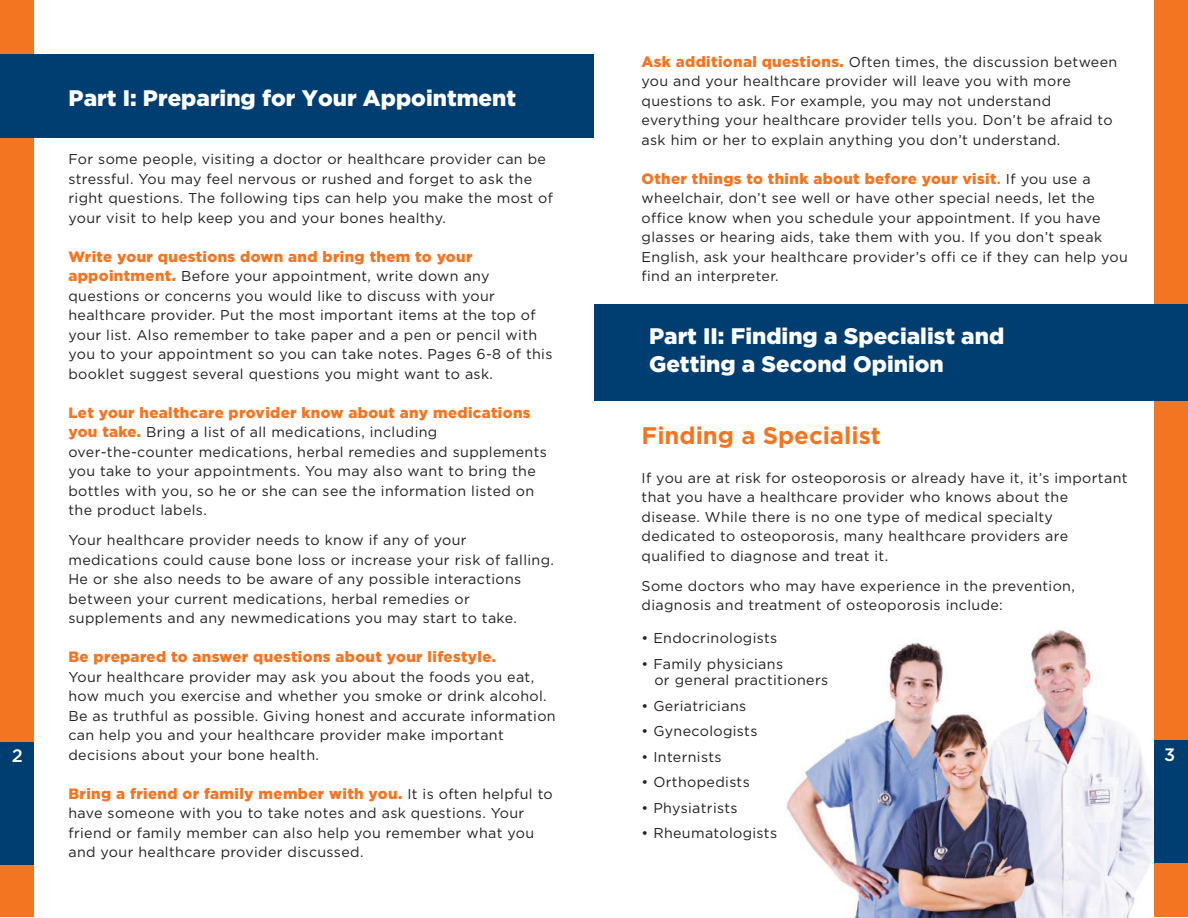
<style>
.page{position:relative;width:1188px;height:918px;background:#fff}
.page>*{position:absolute;margin:0;border:0;box-sizing:border-box;transform-origin:0 0}
.t1{font:700 24px "Gotham";color:#f47521}
.t2{font:900 22.5px/27.9px "Gotham";color:#fff}
.t3{font:500 18px "Gotham";color:#fff}
.t4{font:900 15px "Gotham";letter-spacing:.025em;color:#f47521}
.t5{font:14.25px/19.5px "Gotham";letter-spacing:.025em;color:#231f20}
.s1{font-weight:900;font-size:15px;color:#f47521}
.s2{font-weight:400;font-size:14.25px;color:#231f20}
.s3{font-weight:700;font-size:14.25px}
</style>
<div class="page">
<div style="left:0;top:0;width:34px;height:917px;background:#f47521"></div>
<div style="left:0;top:54px;width:594px;height:84px;background:#003d71"></div>
<div style="left:0;top:742px;width:34px;height:122px;background:#003d71"></div>
<div style="left:1155px;top:0;width:33px;height:917px;background:#f47521"></div>
<div style="left:594px;top:304px;width:594px;height:97px;background:#003d71"></div>
<div style="left:1155px;top:741px;width:33px;height:122px;background:#003d71"></div>
<img style="left:786px;top:630px;width:368px;height:287px">
<p class="t3" style="left:12px;top:746px;width:13px">2</p>
<h2 class="t2" style="left:69px;top:83px;width:449px">Part I: Preparing for Your Appointment</h2>
<p class="t5" style="left:68px;top:149px;width:486px">For some people, visiting a doctor or healthcare provider can be stressful. You may feel nervous or rushed and forget to ask the right questions. The following tips can help you make the most of your visit to help keep you and your bones healthy.</p>
<p class="t4" style="left:68px;top:248px;width:406px">Write your questions down and bring them to your</p>
<p class="t5" style="left:68px;top:266px;width:486px"><span class="s1">appointment.</span> Before your appointment, write down any questions or concerns you would like to discuss with your healthcare provider. Put the most important items at the top of your list. Also remember to take paper and a pen or pencil with you to your appointment so you can take notes. Pages 6-8 of this booklet suggest several questions you might want to ask.</p>
<p class="t4" style="left:68px;top:404px;width:464px">Let your healthcare provider know about any medications</p>
<p class="t5" style="left:68px;top:422px;width:480px"><span class="s1">you take.</span> Bring a list of all medications, including over-the-counter medications, herbal remedies and supplements you take to your appointments. You may also want to bring the bottles with you, so he or she can see the information listed on the product labels.</p>
<p class="t5" style="left:68px;top:530px;width:487px">Your healthcare provider needs to know if any of your medications could cause bone loss or increase your risk of falling.<br>He or she also needs to be aware of any possible interactions between your current medications, herbal remedies or supplements and any newmedications you may start to take.</p>
<p class="t4" style="left:68px;top:648px;width:429px">Be prepared to answer questions about your lifestyle.</p>
<p class="t5" style="left:68px;top:667px;width:489px">Your healthcare provider may ask you about the foods you eat, how much you exercise and whether you smoke or drink alcohol.<br>Be as truthful as possible. Giving honest and accurate information can help you and your healthcare provider make important decisions about your bone health.</p>
<p class="t4" style="left:68px;top:785px;width:486px">Bring a friend or family member with you. <span class="s2">It is often helpful to</span></p>
<p class="t5" style="left:68px;top:803px;width:467px">have someone with you to take notes and ask questions. Your friend or family member can also help you remember what you and your healthcare provider discussed.</p>
<p class="t5" style="left:642px;top:52px;width:477px"><span class="s1">Ask additional questions.</span> Often times, the discussion between you and your healthcare provider will leave you with more questions to ask. For example, you may not understand everything your healthcare provider tells you. Don’t be afraid to ask him or her to explain anything you don’t understand.</p>
<p class="t4" style="left:642px;top:170px;width:451px">Other things to think about before your visit<span class="s3">.</span> <span class="s2">If you use a</span></p>
<p class="t5" style="left:642px;top:188px;width:488px">wheelchair, don’t see well or have other special needs, let the office know when you schedule your appointment. If you have glasses or hearing aids, take them with you. If you don’t speak English, ask your healthcare provider’s offi ce if they can help you find an interpreter.</p>
<h2 class="t2" style="left:649px;top:322px;width:357px">Part II: Finding a Specialist and<br>Getting a Second Opinion</h2>
<h1 class="t1" style="left:642px;top:421px;width:241px">Finding a Specialist</h1>
<p class="t5" style="left:642px;top:468px;width:487px">If you are at risk for osteoporosis or already have it, it’s important that you have a healthcare provider who knows about the disease. While there is no one type of medical specialty dedicated to osteoporosis, many healthcare providers are qualified to diagnose and treat it.</p>
<p class="t5" style="left:642px;top:576px;width:435px">Some doctors who may have experience in the prevention, diagnosis and treatment of osteoporosis include:</p>
<p class="t5" style="left:642px;top:628px;width:137px">• Endocrinologists</p>
<p class="t5" style="left:654px;top:655px;width:175px;line-height:16.5px;text-indent:-13px">• Family physicians<br>or general practitioners</p>
<p class="t5" style="left:642px;top:696px;width:106px">• Geriatricians</p>
<p class="t5" style="left:642px;top:721px;width:117px">• Gynecologists</p>
<p class="t5" style="left:642px;top:746px;width:82px">• Internists</p>
<p class="t5" style="left:642px;top:772px;width:110px">• Orthopedists</p>
<p class="t5" style="left:642px;top:797px;width:98px">• Physiatrists</p>
<p class="t5" style="left:642px;top:823px;width:137px">• Rheumatologists</p>
<p class="t3" style="left:1164px;top:745px;width:13px">3</p>
</div>
